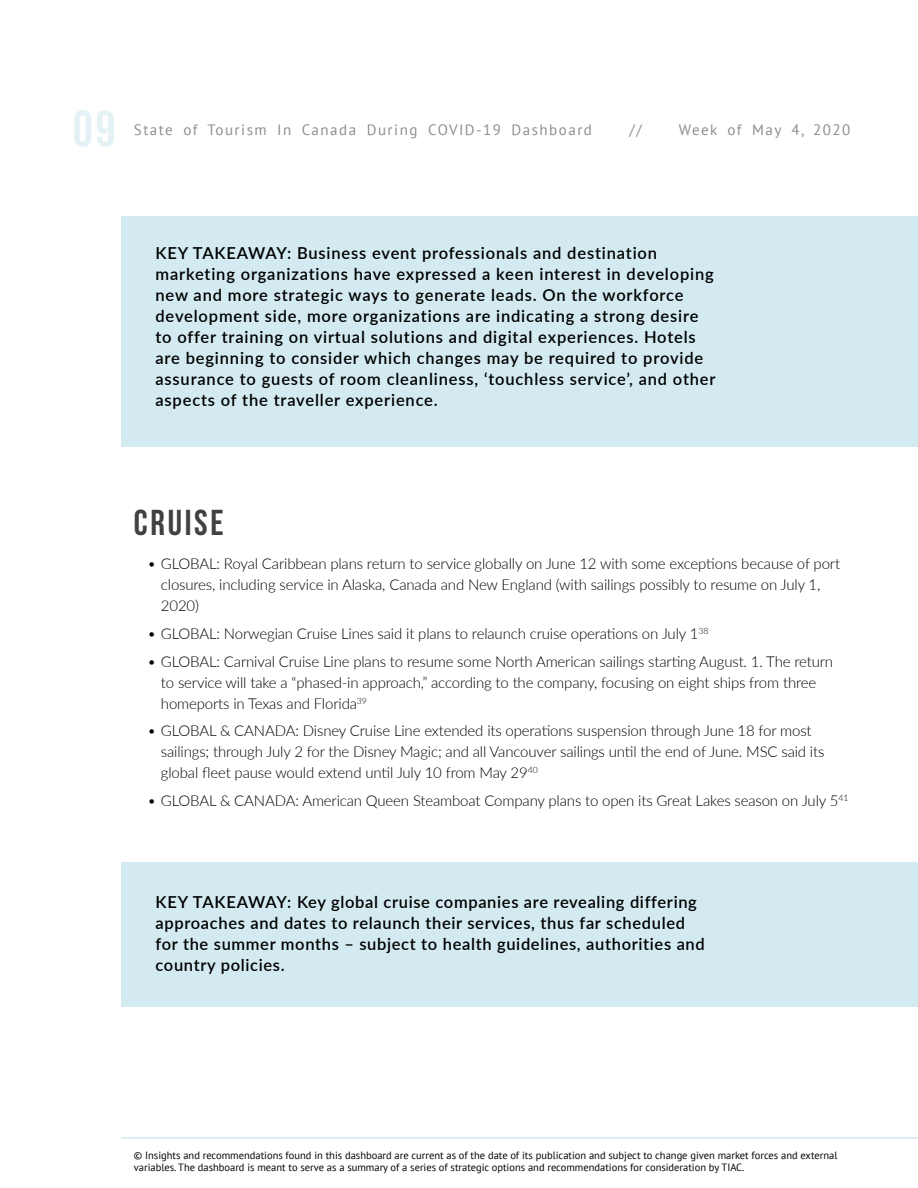
<style>
.page{position:relative;width:918px;height:1188px;background:#fff}
.page>*{position:absolute;margin:0;border:0;box-sizing:border-box;transform-origin:0 0}
.t1{font:51px "Bebas Neue";color:#e4f2f6}
.t2{font:36px "Bebas Neue";letter-spacing:.075em;color:#414042}
.t3{font:600 16.5px/21px "Lato";letter-spacing:.05em;color:#000}
.t4{font:300 15px/21px "Lato";letter-spacing:-.01em;color:#000}
.t5{font:15px "PT Sans";letter-spacing:.1em;color:#8b8e90}
.t6{font:10.5px/12px "PT Sans";color:#000}
</style>
<div class="page">
<hr style="left:122px;top:1137px;width:796px;height:2px;background:#d3eaf0">
<div style="left:122px;top:216px;width:796px;height:230px;background:#d3eaf0"></div>
<div style="left:122px;top:862px;width:796px;height:145px;background:#d3eaf0"></div>
<h1 class="t1" style="left:73px;top:101px;width:44px">09</h1>
<p class="t5" style="left:134px;top:120px;width:460px">State of Tourism In Canada During COVID-19 Dashboard</p>
<p class="t5" style="left:630px;top:120px;width:14px">//</p>
<p class="t5" style="left:679px;top:120px;width:173px">Week of May 4, 2020</p>
<p class="t3" style="left:156px;top:242px;width:562px">KEY TAKEAWAY: Business event professionals and destination marketing organizations have expressed a keen interest in developing new and more strategic ways to generate leads. On the workforce development side, more organizations are indicating a strong desire to offer training on virtual solutions and digital experiences. Hotels are beginning to consider which changes may be required to provide assurance to guests of room cleanliness, ‘touchless service’, and other aspects of the traveller experience.</p>
<h2 class="t2" style="left:134px;top:502px;width:91px">CRUISE</h2>
<p class="t4" style="left:161px;top:553px;width:681px;text-indent:-14px">• GLOBAL: Royal Caribbean plans return to service globally on June 12 with some exceptions because of port closures, including service in Alaska, Canada and New England (with sailings possibly to resume on July 1,<br>2020)</p>
<p class="t4" style="left:147px;top:622px;width:563px">• GLOBAL: Norwegian Cruise Lines said it plans to relaunch cruise operations on July 1<sup>38</sup></p>
<p class="t4" style="left:161px;top:650px;width:674px;text-indent:-14px">• GLOBAL: Carnival Cruise Line plans to resume some North American sailings starting August. 1. The return to service will take a “phased-in approach,” according to the company, focusing on eight ships from three homeports in Texas and Florida<sup>39</sup></p>
<p class="t4" style="left:161px;top:720px;width:665px;text-indent:-14px">• GLOBAL &amp; CANADA: Disney Cruise Line extended its operations suspension through June 18 for most sailings; through July 2 for the Disney Magic; and all Vancouver sailings until the end of June. MSC said its global fleet pause would extend until July 10 from May 29<sup>40</sup></p>
<p class="t4" style="left:147px;top:790px;width:703px">• GLOBAL &amp; CANADA: American Queen Steamboat Company plans to open its Great Lakes season on July 5<sup>41</sup></p>
<p class="t3" style="left:156px;top:891px;width:551px">KEY TAKEAWAY: Key global cruise companies are revealing differing approaches and dates to relaunch their services, thus far scheduled for the summer months – subject to health guidelines, authorities and country policies.</p>
<p class="t6" style="left:134px;top:1149px;width:705px">© Insights and recommendations found in this dashboard are current as of the date of its publication and subject to change given market forces and external variables. The dashboard is meant to serve as a summary of a series of strategic options and recommendations for consideration by TIAC.</p>
</div>
